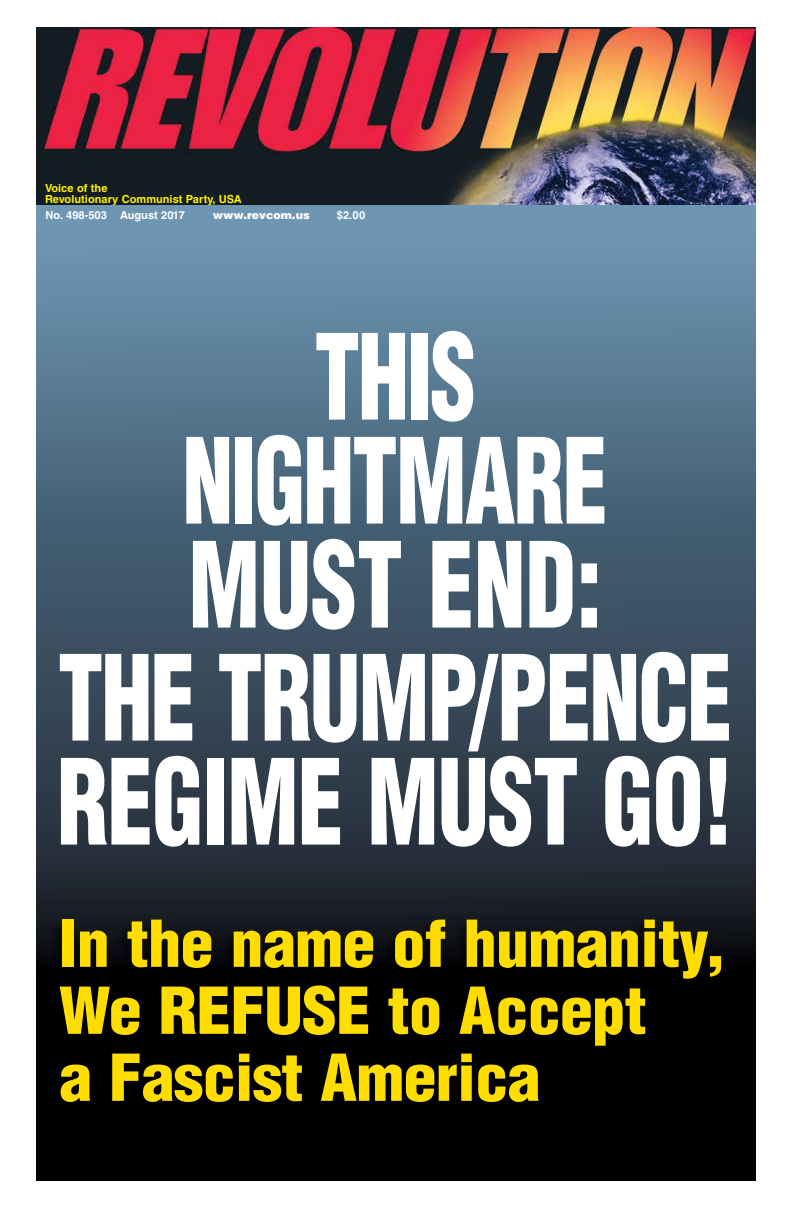
<style>
.page{position:relative;width:792px;height:1224px;background:#fff}
.page>*{position:absolute;margin:0;border:0;box-sizing:border-box;transform-origin:0 0}
.t1{font:900 condensed 115.6px/106.3px "Helvetica LT Std";letter-spacing:-.02em;color:#fff;text-align:center;scale:.79 1}
.t2{font:900 condensed 63px/67px "Helvetica LT Std";letter-spacing:-.01em;color:#fd0;scale:1.05 1}
.t3{font:700 11.1px/11px "Helvetica LT Std";color:#fff200}
.t4{font:700 11.1px "Helvetica LT Std";color:#fff}
.t5{font:900 11.1px "Helvetica LT Std";color:#fff}
</style>
<div class="page">
<img style="left:36px;top:28px;width:720px;height:178px">
<div style="left:36px;top:206px;width:720px;height:975px;background:linear-gradient(to bottom,#709ab9,#000)"></div>
<div style="left:48px;top:921px;width:671px;height:193px;background:#000"></div>
<p class="t3" style="left:45px;top:182px;width:198px">Voice of the<br>Revolutionary Communist Party, USA</p>
<p class="t4" style="left:46px;top:209px;width:141px">No. 498-503 August 2017</p>
<p class="t5" style="left:213px;top:208px;width:99px">www.revcom.us</p>
<p class="t4" style="left:337px;top:209px;width:30px">$2.00</p>
<h1 class="t1" style="left:57px;top:323px;width:857px">THIS<br>NIGHTMARE<br>MUST END:<br>THE TRUMP/PENCE<br>REGIME MUST GO!</h1>
<p class="t2" style="left:59px;top:910px;width:637px">In the name of humanity,<br>We REFUSE to Accept<br>a Fascist America</p>
</div>
